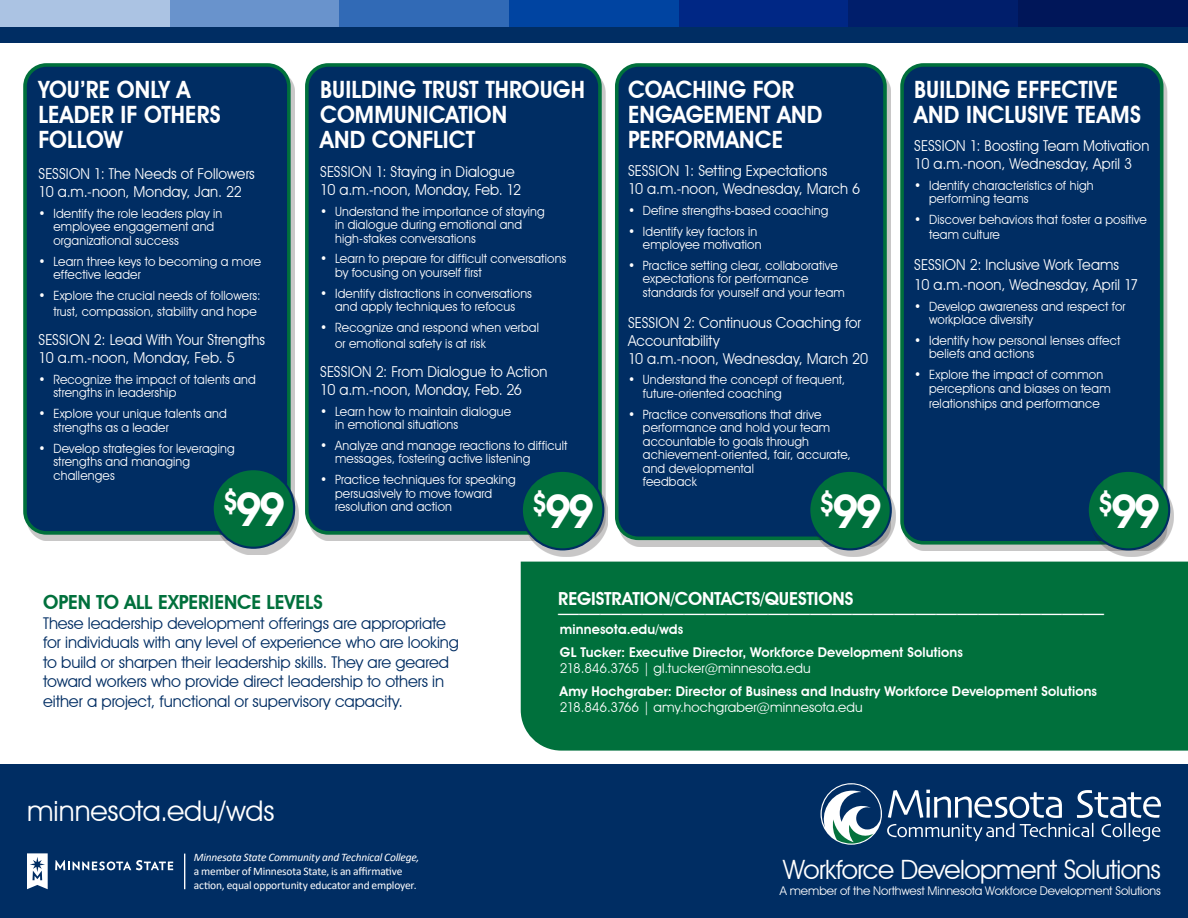
<style>
.page{position:relative;width:1188px;height:918px;background:#fff}
.page>*{position:absolute;margin:0;border:0;box-sizing:border-box;transform-origin:0 0}
.t1{font:600 46.05px "Avant Garde IT Cby BT";letter-spacing:-.08em;color:#fff}
.t2{font:28.5px "Avant Garde IT Cby BT";color:#fff}
.t3{font:26.7px "Avant Garde IT Cby BT";letter-spacing:-.02em;color:#fff}
.t4{font:600 23.85px/25px "Avant Garde IT Cby BT";letter-spacing:.005em;color:#fff;scale:.95 1}
.t5{font:21px "Avant Garde IT Cby BT";color:#fff}
.t6{font:600 19.5px "Avant Garde IT Cby BT";letter-spacing:-.005em;color:#00703c}
.t7{font:600 18px "Avant Garde IT Cby BT";letter-spacing:-.01em;color:#fff}
.t8{font:16.2px/19.5px "Avant Garde IT Cby BT";letter-spacing:-.005em;color:#002d63}
.t9{font:15px/18px "Avant Garde IT Cby BT";letter-spacing:.01em;color:#fff;scale:.95 1}
.t10{font:600 13.5px "Avant Garde IT Cby BT";letter-spacing:.01em;color:#fff}
.t11{font:13.5px "Avant Garde IT Cby BT";letter-spacing:.01em;color:#fff}
.t12{font:12.75px/13.5px "Avant Garde IT Cby BT";letter-spacing:.015em;color:#fff;scale:.95 1}
.t13{font:12px "Avant Garde IT Cby BT";letter-spacing:-.005em;color:#fff}
.t14{font:11.4px/13.8px "Calibri";letter-spacing:-.02em;color:#fff}
.t15{font:italic 11.4px "Calibri";letter-spacing:-.02em;color:#fff}
</style>
<div class="page">
<div style="left:521px;top:562px;width:667px;height:189px;background:#00703c"></div>
<div style="left:0;top:765px;width:1188px;height:153px;background:#002d63"></div>
<svg style="left:0;top:0;width:1188px;height:27px;background:#2e569d"></svg>
<div style="left:0;top:27px;width:1188px;height:15px;background:#002d63"></div>
<svg style="left:821px;top:783px;width:340px;height:61px"></svg>
<svg style="left:55px;top:860px;width:118px;height:10px"></svg>
<svg style="left:27px;top:853px;width:21px;height:36px"></svg>
<hr style="left:184px;top:854px;width:1px;height:35px;background:#fff">
<div style="left:904px;top:70px;width:263px;height:481px;background:#231f20;opacity:.25"></div>
<div style="left:902px;top:65px;width:260px;height:478px;background:#002d63;border-radius:21px"></div>
<div style="left:900px;top:63px;width:263px;height:482px;border:4px solid #00703c;border-radius:21px"></div>
<div style="left:27px;top:70px;width:268px;height:471px;background:#231f20;opacity:.25"></div>
<div style="left:25px;top:65px;width:264px;height:468px;background:#002d63;border-radius:21px"></div>
<div style="left:23px;top:63px;width:268px;height:472px;border:4px solid #00703c;border-radius:21px"></div>
<div style="left:215px;top:474px;width:84px;height:81px;background:#231f20;opacity:.25"></div>
<div style="left:213px;top:469px;width:81px;height:79px;background:#00703c;border-radius:50%"></div>
<div style="left:212px;top:468px;width:83px;height:81px;border:2px solid #002d63;border-radius:50%"></div>
<div style="left:1090px;top:476px;width:84px;height:81px;background:#231f20;opacity:.25"></div>
<div style="left:1088px;top:471px;width:81px;height:78px;background:#00703c;border-radius:50%"></div>
<div style="left:1087px;top:470px;width:83px;height:80px;border:2px solid #002d63;border-radius:50%"></div>
<div style="left:309px;top:70px;width:297px;height:471px;background:#231f20;opacity:.25"></div>
<div style="left:307px;top:65px;width:293px;height:468px;background:#002d63;border-radius:21px"></div>
<div style="left:305px;top:63px;width:297px;height:472px;border:4px solid #00703c;border-radius:21px"></div>
<div style="left:524px;top:476px;width:84px;height:81px;background:#231f20;opacity:.25"></div>
<div style="left:522px;top:471px;width:81px;height:78px;background:#00703c;border-radius:50%"></div>
<div style="left:521px;top:470px;width:83px;height:80px;border:2px solid #002d63;border-radius:50%"></div>
<div style="left:619px;top:70px;width:272px;height:477px;background:#231f20;opacity:.25"></div>
<div style="left:617px;top:65px;width:268px;height:473px;background:#002d63;border-radius:21px"></div>
<div style="left:615px;top:63px;width:272px;height:477px;border:4px solid #00703c;border-radius:21px"></div>
<div style="left:812px;top:476px;width:84px;height:81px;background:#231f20;opacity:.25"></div>
<div style="left:809px;top:471px;width:82px;height:78px;background:#00703c;border-radius:50%"></div>
<div style="left:808px;top:470px;width:84px;height:80px;border:2px solid #002d63;border-radius:50%"></div>
<p class="t4" style="left:39px;top:77px;width:193px">YOU’RE ONLY A<br>LEADER IF OTHERS<br>FOLLOW</p>
<p class="t9" style="left:39px;top:164px;width:229px">SESSION 1: The Needs of Followers<br>10 a.m.-noon, Monday, Jan. 22</p>
<p class="t12" style="left:53px;top:206px;width:179px;text-indent:-15px">• Identify the role leaders play in employee engagement and organizational success</p>
<p class="t12" style="left:53px;top:254px;width:220px;text-indent:-15px">• Learn three keys to becoming a more effective leader</p>
<p class="t12" style="left:39px;top:287px;width:235px;line-height:16.2px;text-align:right">• Explore the crucial needs of followers: trust, compassion, stability and hope</p>
<p class="t9" style="left:39px;top:331px;width:240px">SESSION 2: Lead With Your Strengths<br>10 a.m.-noon, Monday, Feb. 5</p>
<p class="t12" style="left:53px;top:373px;width:215px;text-indent:-15px">• Recognize the impact of talents and strengths in leadership</p>
<p class="t12" style="left:53px;top:407px;width:184px;text-indent:-15px">• Explore your unique talents and strengths as a leader</p>
<p class="t12" style="left:53px;top:441px;width:192px;text-indent:-15px">• Develop strategies for leveraging strengths and managing challenges</p>
<p class="t4" style="left:320px;top:77px;width:280px">BUILDING TRUST THROUGH<br>COMMUNICATION<br>AND CONFLICT</p>
<p class="t9" style="left:320px;top:162px;width:213px">SESSION 1: Staying in Dialogue<br>10 a.m.-noon, Monday, Feb. 12</p>
<p class="t12" style="left:335px;top:204px;width:222px;text-indent:-15px">• Understand the importance of staying in dialogue during emotional and high-stakes conversations</p>
<p class="t12" style="left:335px;top:252px;width:245px;text-indent:-15px">• Learn to prepare for difficult conversations by focusing on yourself first</p>
<p class="t12" style="left:320px;top:286px;width:224px;text-align:center">• Identify distractions in conversations and apply techniques to refocus</p>
<p class="t12" style="left:335px;top:319px;width:216px;line-height:16.2px;text-indent:-15px">• Recognize and respond when verbal or emotional safety is at risk</p>
<p class="t9" style="left:320px;top:362px;width:241px">SESSION 2: From Dialogue to Action<br>10 a.m.-noon, Monday, Feb. 26</p>
<p class="t12" style="left:335px;top:404px;width:187px;text-indent:-15px">• Learn how to maintain dialogue in emotional situations</p>
<p class="t12" style="left:335px;top:438px;width:246px;text-indent:-15px">• Analyze and manage reactions to difficult messages, fostering active listening</p>
<p class="t12" style="left:335px;top:473px;width:192px;text-indent:-15px">• Practice techniques for speaking persuasively to move toward resolution and action</p>
<p class="t4" style="left:628px;top:77px;width:206px">COACHING FOR<br>ENGAGEMENT AND<br>PERFORMANCE</p>
<p class="t9" style="left:628px;top:161px;width:246px">SESSION 1: Setting Expectations<br>10 a.m.-noon, Wednesday, March 6</p>
<p class="t12" style="left:628px;top:203px;width:212px">• Define strengths-based coaching</p>
<p class="t12" style="left:643px;top:224px;width:126px;text-indent:-15px">• Identify key factors in employee motivation</p>
<p class="t12" style="left:643px;top:258px;width:214px;text-indent:-15px">• Practice setting clear, collaborative expectations for performance standards for yourself and your team</p>
<p class="t9" style="left:628px;top:313px;width:254px">SESSION 2: Continuous Coaching for<br>Accountability<br>10 a.m.-noon, Wednesday, March 20</p>
<p class="t12" style="left:643px;top:373px;width:215px;text-indent:-15px">• Understand the concept of frequent, future-oriented coaching</p>
<p class="t12" style="left:643px;top:407px;width:220px;text-indent:-15px">• Practice conversations that drive performance and hold your team accountable to goals through achievement-oriented, fair, accurate, and developmental<br>feedback</p>
<p class="t1" style="left:819px;top:484px;width:64px"><sup>$</sup>99</p>
<p class="t4" style="left:914px;top:77px;width:240px">BUILDING EFFECTIVE<br>AND INCLUSIVE TEAMS</p>
<p class="t9" style="left:914px;top:136px;width:249px">SESSION 1: Boosting Team Motivation<br>10 a.m.-noon, Wednesday, April 3</p>
<p class="t12" style="left:929px;top:178px;width:175px;text-indent:-15px">• Identify characteristics of high performing teams</p>
<p class="t12" style="left:929px;top:212px;width:231px;line-height:15.3px;text-indent:-15px">• Discover behaviors that foster a positive team culture</p>
<p class="t9" style="left:914px;top:255px;width:237px;line-height:19.8px">SESSION 2: Inclusive Work Teams<br>10 a.m.-noon, Wednesday, April 17</p>
<p class="t12" style="left:929px;top:299px;width:208px;text-indent:-15px">• Develop awareness and respect for workplace diversity</p>
<p class="t12" style="left:929px;top:334px;width:203px;text-indent:-15px">• Identify how personal lenses affect beliefs and actions</p>
<p class="t12" style="left:929px;top:368px;width:193px;text-indent:-15px">• Explore the impact of common perceptions and biases on team</p>
<p class="t12" style="left:929px;top:397px;width:181px">relationships and performance</p>
<p class="t1" style="left:223px;top:482px;width:64px"><sup>$</sup>99</p>
<p class="t1" style="left:1098px;top:484px;width:64px"><sup>$</sup>99</p>
<p class="t1" style="left:532px;top:484px;width:64px"><sup>$</sup>99</p>
<p class="t6" style="left:43px;top:591px;width:281px">OPEN TO ALL EXPERIENCE LEVELS</p>
<p class="t8" style="left:43px;top:613px;width:417px">These leadership development offerings are appropriate for individuals with any level of experience who are looking to build or sharpen their leadership skills. They are geared toward workers who provide direct leadership to others in either a project, functional or supervisory capacity.</p>
<p class="t2" style="left:27px;top:793px;width:249px">minnesota.edu/wds</p>
<p class="t15" style="left:194px;top:850px;width:227px">Minnesota State Community and Technical College,</p>
<p class="t14" style="left:194px;top:864px;width:224px">a member of Minnesota State, is an affirmative action, equal opportunity educator and employer.</p>
<p class="t7" style="left:558px;top:588px;width:297px">REGISTRATION/CONTACTS/QUESTIONS</p>
<p class="t5" style="left:558px;top:600px;width:547px">——————————————————————————</p>
<p class="t10" style="left:560px;top:621px;width:125px">minnesota.edu/wds</p>
<p class="t10" style="left:560px;top:644px;width:405px">GL Tucker: Executive Director, Workforce Development Solutions</p>
<p class="t11" style="left:560px;top:660px;width:252px">218.846.3765 | gl.tucker@minnesota.edu</p>
<p class="t10" style="left:560px;top:683px;width:539px">Amy Hochgraber: Director of Business and Industry Workforce Development Solutions</p>
<p class="t11" style="left:560px;top:699px;width:304px">218.846.3766 | amy.hochgraber@minnesota.edu</p>
<p class="t3" style="left:783px;top:854px;width:379px">Workforce Development Solutions</p>
<p class="t13" style="left:780px;top:884px;width:383px">A member of the Northwest Minnesota Workforce Development Solutions</p>
</div>
